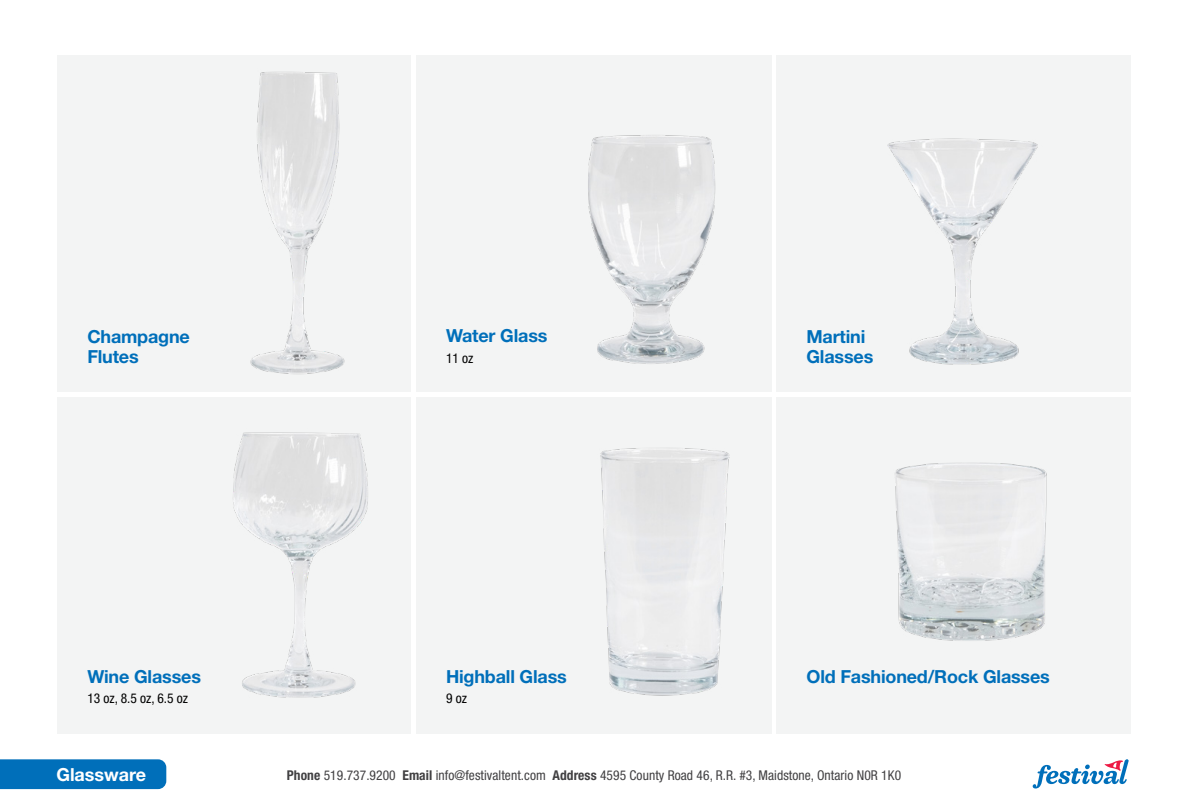
<style>
.page{position:relative;width:1188px;height:810px;background:#fff}
.page>*{position:absolute;margin:0;border:0;box-sizing:border-box;transform-origin:0 0}
.t1{font:700 18px/19.5px "Helvetica Neue LT Pro";letter-spacing:-.01em;color:#006fba}
.t2{font:700 18px "Helvetica Neue LT Pro";color:#fff}
.t3{font:condensed 13.5px "Helvetica Neue LT Pro";letter-spacing:.005em;color:#414042}
.t4{font:condensed 13.5px "Helvetica Neue LT Pro";color:#000}
.s1{font-weight:700}
</style>
<div class="page">
<svg style="left:1033px;top:759px;width:96px;height:30px"></svg>
<div style="left:57px;top:397px;width:353px;height:337px;background:#f3f4f4"></div>
<div style="left:57px;top:56px;width:353px;height:336px;background:#f3f4f4"></div>
<div style="left:416px;top:397px;width:356px;height:337px;background:#f3f4f4"></div>
<div style="left:416px;top:56px;width:356px;height:336px;background:#f3f4f4"></div>
<div style="left:777px;top:397px;width:354px;height:337px;background:#f3f4f4"></div>
<div style="left:777px;top:56px;width:354px;height:336px;background:#f3f4f4"></div>
<div style="left:0;top:759px;width:166px;height:30px;background:#006fba"></div>
<img style="left:233px;top:432px;width:135px;height:266px">
<img style="left:895px;top:462px;width:152px;height:179px">
<img style="left:600px;top:448px;width:130px;height:248px">
<img style="left:887px;top:138px;width:151px;height:227px">
<img style="left:588px;top:135px;width:128px;height:229px">
<img style="left:250px;top:72px;width:95px;height:302px">
<h1 class="t1" style="left:87px;top:327px;width:104px">Champagne<br>Flutes</h1>
<h1 class="t1" style="left:446px;top:325px;width:103px">Water Glass</h1>
<p class="t4" style="left:446px;top:350px;width:29px">11 oz</p>
<h1 class="t1" style="left:87px;top:667px;width:115px">Wine Glasses</h1>
<h1 class="t1" style="left:446px;top:667px;width:122px">Highball Glass</h1>
<p class="t4" style="left:87px;top:690px;width:102px">13 oz, 8.5 oz, 6.5 oz</p>
<p class="t4" style="left:446px;top:690px;width:22px">9 oz</p>
<h1 class="t1" style="left:807px;top:327px;width:68px">Martini<br>Glasses</h1>
<h1 class="t1" style="left:807px;top:667px;width:245px">Old Fashioned/Rock Glasses</h1>
<h1 class="t2" style="left:56px;top:763px;width:91px">Glassware</h1>
<p class="t3" style="left:287px;top:768px;width:616px"><span class="s1">Phone</span> 519.737.9200 <span class="s1">Email</span> info@festivaltent.com <span class="s1">Address</span> 4595 County Road 46, R.R. #3, Maidstone, Ontario N0R 1K0</p>
</div>
